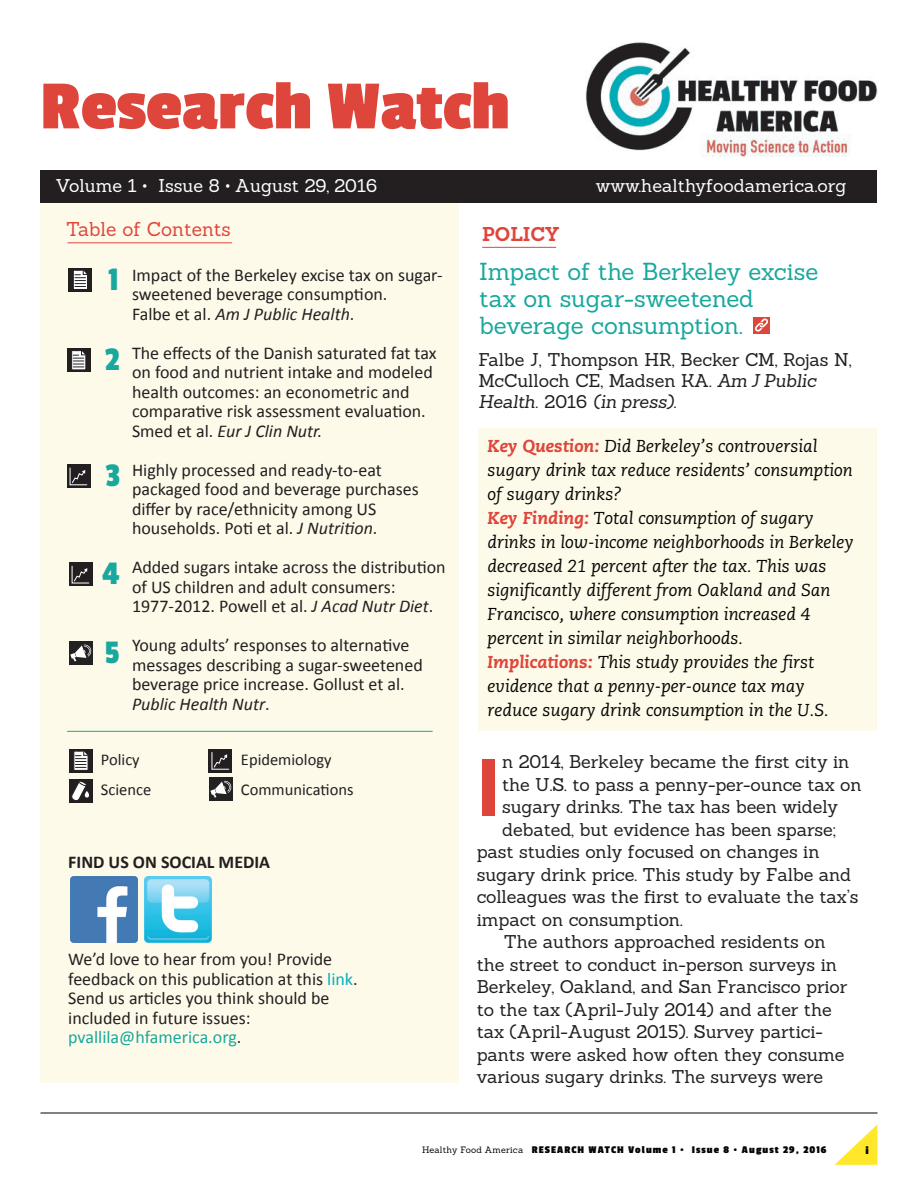
<style>
.page{position:relative;width:918px;height:1188px;background:#fff}
.page>*{position:absolute;margin:0;border:0;box-sizing:border-box;transform-origin:0 0}
.t1{font:700 83.85px "Myriad Pro";color:#de453a}
.t2{font:700 72px "Passion One";color:#df463b}
.t3{font:34.5px "Passion One";color:#19a89d}
.t4{font:24px/27px "Sanchez";letter-spacing:-.005em;color:#18a89d}
.t5{font:19.5px "Sanchez";color:#df463b}
.t6{font:700 19.5px "Sanchez";color:#df463b}
.t7{font:18px/19.5px "Calibri";color:#231f20}
.t8{font:18px/21px "Sanchez";letter-spacing:-.005em;color:#231f20}
.t9{font:18px "Sanchez";color:#fff}
.t10{font:700 18px "Calibri";color:#231f20}
.t11{font:italic 17.25px/24px "Caecilia";color:#040503}
.t12{font:16.5px "Calibri";color:#231f20}
.t13{font:700 12px "Passion One";color:#050504}
.t14{font:700 10.8px "Passion One";letter-spacing:.1em;color:#050504}
.s1{font-style:italic}
.s2{color:#00aebd}
.s3{color:#18a89d}
.s4{font-weight:800;color:#df463b}
.s5{font-family:"Sanchez";font-weight:400;font-size:9px}
</style>
<div class="page">
<div style="left:479px;top:428px;width:398px;height:302px;background:#fefaea"></div>
<div style="left:40px;top:202px;width:419px;height:881px;background:#fefaea"></div>
<div style="left:40px;top:170px;width:838px;height:32px;background:#231f20"></div>
<img style="left:586px;top:42px;width:291px;height:114px">
<hr style="left:68px;top:242px;width:164px;height:1px;background:#df463b">
<hr style="left:482px;top:247px;width:74px;height:1px;background:#df463b">
<hr style="left:40px;top:1112px;width:838px;height:2px;background:#231f20">
<svg style="left:835px;top:1124px;width:43px;height:41px"></svg>
<img style="left:71px;top:876px;width:66px;height:67px">
<img style="left:145px;top:876px;width:66px;height:67px">
<div style="left:753px;top:317px;width:17px;height:16px;background:#df463b"></div>
<svg style="left:755px;top:318px;width:13px;height:14px"></svg>
<div style="left:69px;top:779px;width:24px;height:24px;background:#231f20"></div>
<svg style="left:71px;top:781px;width:18px;height:20px"></svg>
<div style="left:67px;top:464px;width:23px;height:24px;background:#231f20"></div>
<svg style="left:69px;top:467px;width:19px;height:19px"></svg>
<div style="left:68px;top:268px;width:24px;height:24px;background:#231f20"></div>
<svg style="left:73px;top:270px;width:14px;height:19px"></svg>
<div style="left:67px;top:348px;width:24px;height:24px;background:#231f20"></div>
<svg style="left:71px;top:350px;width:15px;height:20px"></svg>
<div style="left:69px;top:563px;width:23px;height:23px;background:#231f20"></div>
<svg style="left:71px;top:565px;width:19px;height:19px"></svg>
<div style="left:69px;top:641px;width:24px;height:24px;background:#222"></div>
<svg style="left:70px;top:644px;width:22px;height:18px"></svg>
<div style="left:69px;top:749px;width:24px;height:24px;background:#231f20"></div>
<svg style="left:73px;top:751px;width:15px;height:19px"></svg>
<div style="left:209px;top:749px;width:23px;height:23px;background:#231f20"></div>
<svg style="left:211px;top:752px;width:19px;height:18px"></svg>
<div style="left:209px;top:777px;width:24px;height:24px;background:#222"></div>
<svg style="left:210px;top:781px;width:22px;height:17px"></svg>
<hr style="left:67px;top:731px;width:366px;height:1px;background:#18a89d">
<h2 class="t2" style="left:40px;top:68px;width:471px">Research Watch</h2>
<p class="t9" style="left:56px;top:174px;width:323px">Volume 1 • Issue 8 • August 29, 2016</p>
<p class="t9" style="left:596px;top:174px;width:252px">www.healthyfoodamerica.org</p>
<p class="t5" style="left:66px;top:217px;width:166px">Table of Contents</p>
<p class="t6" style="left:482px;top:221px;width:78px">POLICY</p>
<h3 class="t3" style="left:108px;top:261px;width:13px">1</h3>
<h3 class="t3" style="left:105px;top:341px;width:16px">2</h3>
<h3 class="t3" style="left:105px;top:457px;width:16px">3</h3>
<h3 class="t3" style="left:102px;top:555px;width:18px">4</h3>
<h3 class="t3" style="left:105px;top:634px;width:16px">5</h3>
<p class="t7" style="left:132px;top:265px;width:312px">Impact of the Berkeley excise tax on sugar&shy;sweetened beverage consumption.<br>Falbe et al. <span class="s1">Am J Public Health</span>.</p>
<p class="t7" style="left:132px;top:343px;width:306px">The effects of the Danish saturated fat tax on food and nutrient intake and modeled health outcomes: an econometric and comparative risk assessment evaluation.<br>Smed et al. <span class="s1">Eur J Clin Nutr.</span></p>
<p class="t7" style="left:132px;top:460px;width:288px">Highly processed and ready-to-eat packaged food and beverage purchases differ by race/ethnicity among US households. Poti et al. <span class="s1">J Nutrition</span>.</p>
<p class="t7" style="left:132px;top:558px;width:315px">Added sugars intake across the distribution of US children and adult consumers:<br>1977-2012. Powell et al. <span class="s1">J Acad Nutr Diet</span>.</p>
<p class="t7" style="left:132px;top:635px;width:292px">Young adults’ responses to alternative messages describing a sugar-sweetened beverage price increase. Gollust et al.<br><span class="s1">Public Health Nutr</span>.</p>
<p class="t12" style="left:101px;top:750px;width:40px">Policy</p>
<p class="t12" style="left:241px;top:750px;width:92px">Epidemiology</p>
<p class="t12" style="left:101px;top:780px;width:52px">Science</p>
<p class="t12" style="left:241px;top:780px;width:114px">Communications</p>
<p class="t10" style="left:68px;top:850px;width:203px">FIND US ON SOCIAL MEDIA</p>
<p class="t7" style="left:68px;top:949px;width:291px">We’d love to hear from you! Provide feedback on this publication at this <span class="s2">link</span>.<br>Send us articles you think should be included in future issues: <span class="s3">pvallila@hfamerica.org</span>.</p>
<h3 class="t4" style="left:479px;top:257px;width:341px">Impact of the Berkeley excise tax on sugar-sweetened beverage consumption.</h3>
<p class="t8" style="left:479px;top:349px;width:375px">Falbe J, Thompson HR, Becker CM, Rojas N,<br>McCulloch CE, Madsen KA. <span class="s1">Am J Public<br>Health.</span> 2016 <span class="s1">(in press)</span>.</p>
<p class="t11" style="left:488px;top:435px;width:368px"><span class="s4">Key Question:</span> Did Berkeley’s controversial sugary drink tax reduce residents’ consumption of sugary drinks?<br><span class="s4">Key Finding:</span> Total consumption of sugary drinks in low-income neighborhoods in Berkeley decreased 21 percent after the tax. This was significantly different from Oakland and San Francisco, where consumption increased 4 percent in similar neighborhoods.<br><span class="s4">Implications:</span> This study provides the first evidence that a penny-per-ounce tax may reduce sugary drink consumption in the U.S.</p>
<p class="t8" style="left:502px;top:751px;width:349px">n 2014, Berkeley became the first city in</p>
<p class="t8" style="left:502px;top:774px;width:361px">the U.S. to pass a penny-per-ounce tax on</p>
<p class="t8" style="left:502px;top:796px;width:338px">sugary drinks. The tax has been widely</p>
<p class="t8" style="left:502px;top:819px;width:335px">debated, but evidence has been sparse;</p>
<p class="t8" style="left:477px;top:841px;width:344px">past studies only focused on changes in</p>
<p class="t8" style="left:477px;top:864px;width:376px">sugary drink price. This study by Falbe and</p>
<p class="t8" style="left:477px;top:886px;width:383px">colleagues was the first to evaluate the tax’s</p>
<p class="t8" style="left:477px;top:909px;width:208px">impact on consumption.</p>
<p class="t8" style="left:504px;top:931px;width:323px">The authors approached residents on</p>
<p class="t8" style="left:477px;top:954px;width:362px">the street to conduct in-person surveys in</p>
<p class="t8" style="left:477px;top:976px;width:372px">Berkeley, Oakland, and San Francisco prior</p>
<p class="t8" style="left:477px;top:999px;width:357px">to the tax (April-July 2014) and after the</p>
<p class="t8" style="left:477px;top:1021px;width:348px">tax (April-August 2015). Survey partici-</p>
<p class="t8" style="left:477px;top:1044px;width:369px">pants were asked how often they consume</p>
<p class="t8" style="left:477px;top:1066px;width:348px">various sugary drinks. The surveys were</p>
<h1 class="t1" style="left:477px;top:733px;width:25px">I</h1>
<p class="t14" style="left:422px;top:1144px;width:406px"><span class="s5">Healthy Food America</span> RESEARCH WATCH Volume 1 • Issue 8 • August 29, 2016</p>
<p class="t13" style="left:865px;top:1144px;width:5px">i</p>
</div>
